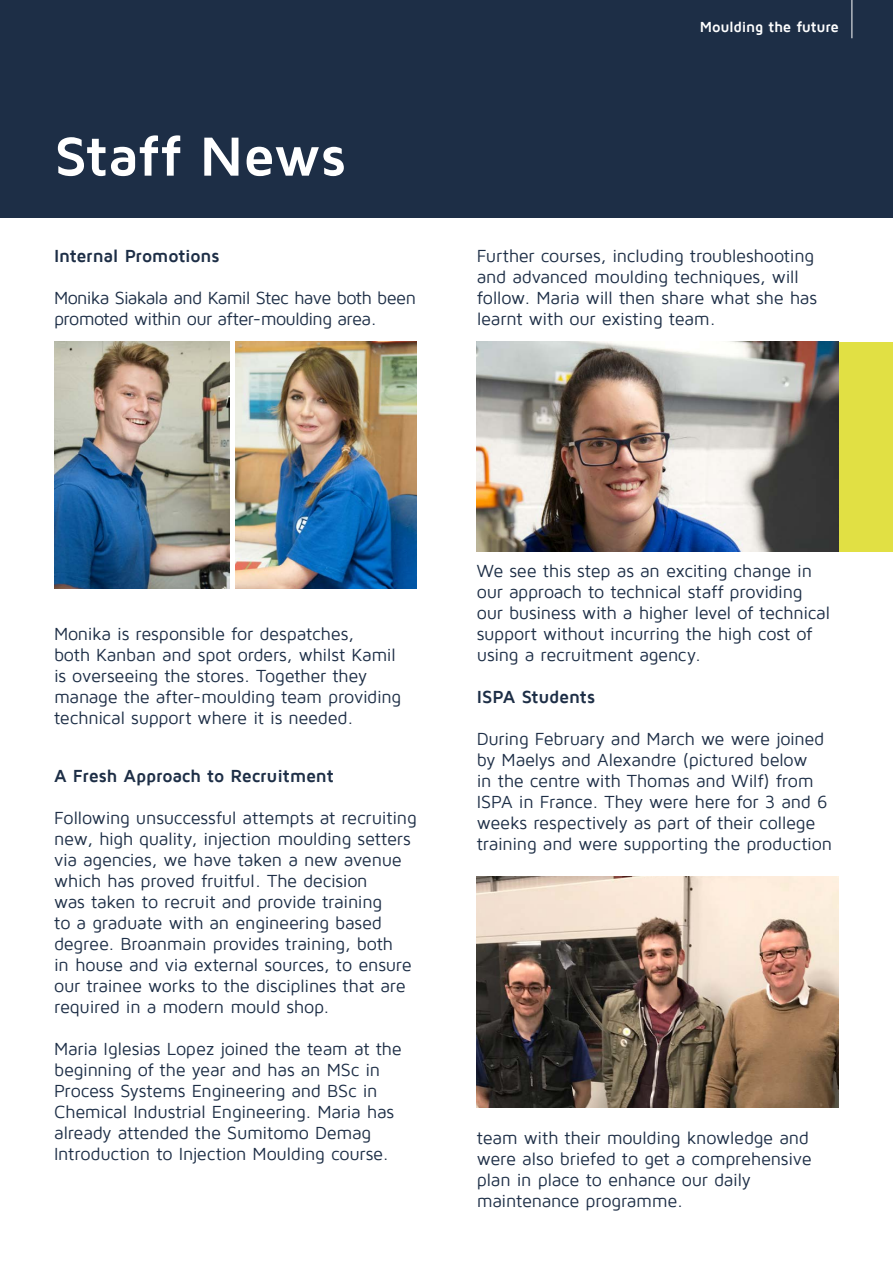
<style>
.page{position:relative;width:893px;height:1263px;background:#fff}
.page>*{position:absolute;margin:0;border:0;box-sizing:border-box;transform-origin:0 0}
.t1{font:700 57px "Maven Pro";letter-spacing:-.01em;color:#fff}
.t2{font:18px/21px "Maven Pro";letter-spacing:-.015em;color:#1d2e46}
.t3{font:18px/21px "Maven Pro";letter-spacing:-.035em;color:#1d2e46}
.t4{font:700 18px "Maven Pro";letter-spacing:-.015em;color:#1d2e46}
.t5{font:700 15px "Maven Pro";letter-spacing:-.015em;color:#fff}
</style>
<div class="page">
<div style="left:0;top:0;width:893px;height:218px;background:#1d2e46"></div>
<div style="left:838px;top:342px;width:55px;height:210px;background:#e1e044"></div>
<img style="left:54px;top:342px;width:176px;height:247px">
<img style="left:235px;top:342px;width:182px;height:247px">
<img style="left:476px;top:876px;width:363px;height:231px">
<hr style="left:851px;top:0;width:1px;height:38px;background:#fff">
<img style="left:476px;top:342px;width:362px;height:210px">
<h1 class="t1" style="left:54px;top:126px;width:293px">Staff News</h1>
<p class="t4" style="left:54px;top:246px;width:167px">Internal Promotions</p>
<p class="t3" style="left:54px;top:288px;width:364px">Monika Siakala and Kamil Stec have both been promoted within our after- moulding area.</p>
<p class="t5" style="left:700px;top:19px;width:141px">Moulding the future</p>
<p class="t2" style="left:477px;top:246px;width:342px">Further courses, including troubleshooting and advanced moulding techniques, will follow. Maria will then share what she has learnt with our existing team.</p>
<p class="t2" style="left:54px;top:624px;width:349px">Monika is responsible for despatches,<br>both Kanban and spot orders, whilst Kamil is overseeing the stores. Together they manage the after- moulding team providing technical support where it is needed.</p>
<p class="t4" style="left:54px;top:766px;width:281px">A Fresh Approach to Recruitment</p>
<p class="t2" style="left:54px;top:807px;width:364px">Following unsuccessful attempts at recruiting new, high quality, injection moulding setters via agencies, we have taken a new avenue which has proved fruitful. The decision<br>was taken to recruit and provide training<br>to a graduate with an engineering based degree. Broanmain provides training, both<br>in house and via external sources, to ensure our trainee works to the disciplines that are required in a modern mould shop.</p>
<p class="t2" style="left:54px;top:1038px;width:349px">Maria Iglesias Lopez joined the team at the beginning of the year and has an MSc in Process Systems Engineering and BSc in Chemical Industrial Engineering. Maria has already attended the Sumitomo Demag Introduction to Injection Moulding course.</p>
<p class="t2" style="left:477px;top:561px;width:355px">We see this step as an exciting change in our approach to technical staff providing our business with a higher level of technical support without incurring the high cost of using a recruitment agency.</p>
<p class="t4" style="left:477px;top:687px;width:120px">ISPA Students</p>
<p class="t2" style="left:477px;top:729px;width:357px">During February and March we were joined by Maelys and Alexandre (pictured below<br>in the centre with Thomas and Wilf) from ISPA in France. They were here for 3 and 6 weeks respectively as part of their college training and were supporting the production</p>
<p class="t2" style="left:477px;top:1128px;width:336px">team with their moulding knowledge and were also briefed to get a comprehensive plan in place to enhance our daily maintenance programme.</p>
</div>
